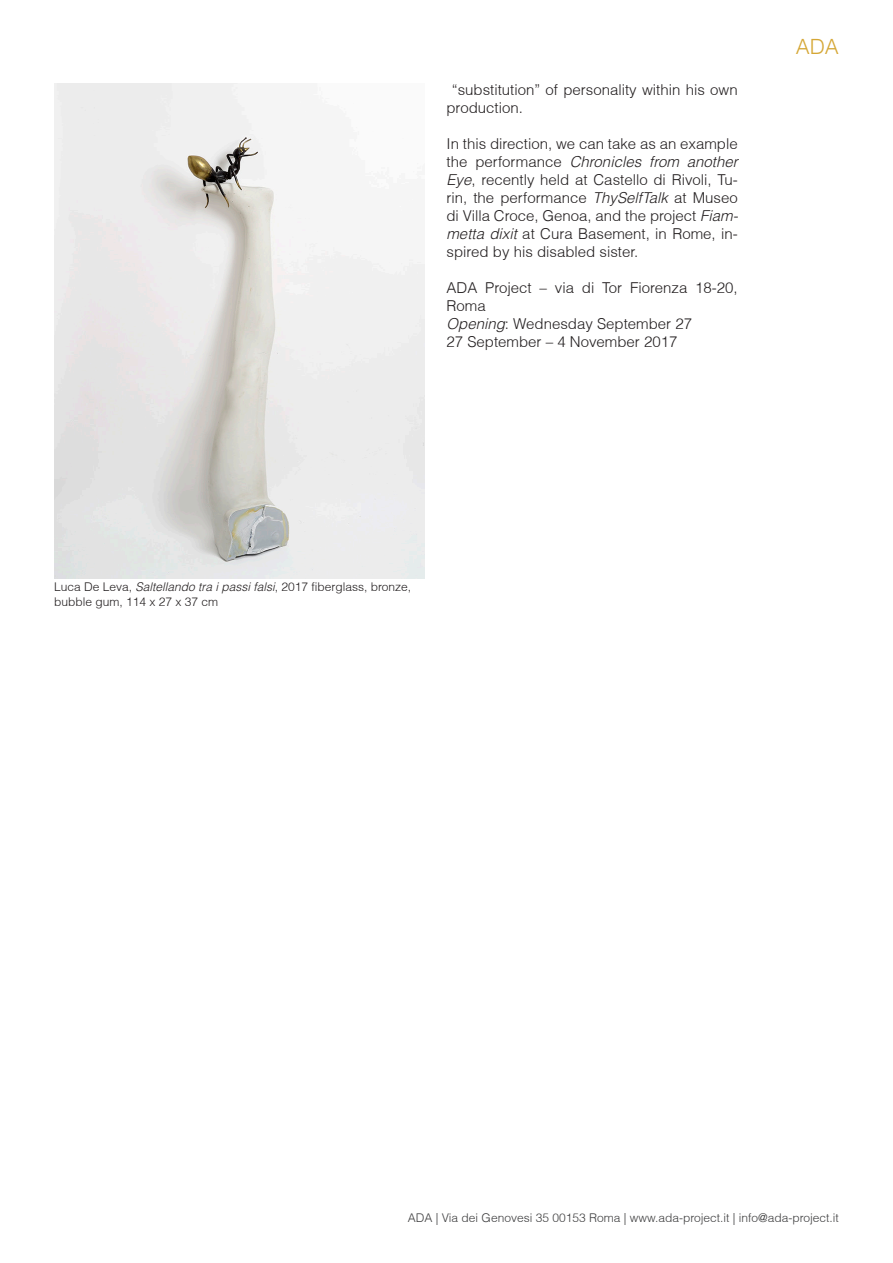
<style>
.page{position:relative;width:893px;height:1263px;background:#fff}
.page>*{position:absolute;margin:0;border:0;box-sizing:border-box;transform-origin:0 0}
.t1{font:300 21px "Helvetica";color:#d5a736}
.t2{font:300 15px/18px "Helvetica";color:#231f20}
.t3{font:300 12px/14.4px "Helvetica";color:#231f20}
.t4{font:300 12px "Helvetica";color:#3e3e3f}
.s1{font-style:italic}
</style>
<div class="page">
<img style="left:54px;top:84px;width:371px;height:494px">
<p class="t2" style="left:446px;top:80px;width:293px;text-indent:5px">“substitution” of personality within his own production.</p>
<p class="t2" style="left:446px;top:134px;width:293px;text-align:justify">In this direction, we can take as an example the performance <span class="s1">Chronicles from another Eye</span>, recently held at Castello di Rivoli, Tu&shy;rin, the performance <span class="s1">ThySelfTalk</span> at Museo di Villa Croce, Genoa, and the project <span class="s1">Fiam&shy;metta dixit</span> at Cura Basement, in Rome, in&shy;spired by his disabled sister.</p>
<p class="t2" style="left:446px;top:278px;width:293px">ADA Project – via di Tor Fiorenza 18-20,<br>Roma</p>
<p class="t2" style="left:446px;top:314px;width:247px"><span class="s1">Opening</span>: Wednesday September 27</p>
<p class="t2" style="left:446px;top:332px;width:232px">27 September – 4 November 2017</p>
<p class="t1" style="left:796px;top:33px;width:45px">ADA</p>
<p class="t3" style="left:54px;top:580px;width:359px">Luca De Leva, <span class="s1">Saltellando tra i passi falsi</span>, 2017 fiberglass, bronze, bubble gum, 114 x 27 x 37 cm</p>
<p class="t4" style="left:408px;top:1210px;width:433px">ADA | Via dei Genovesi 35 00153 Roma | www.ada-project.it | info@ada-project.it</p>
</div>
